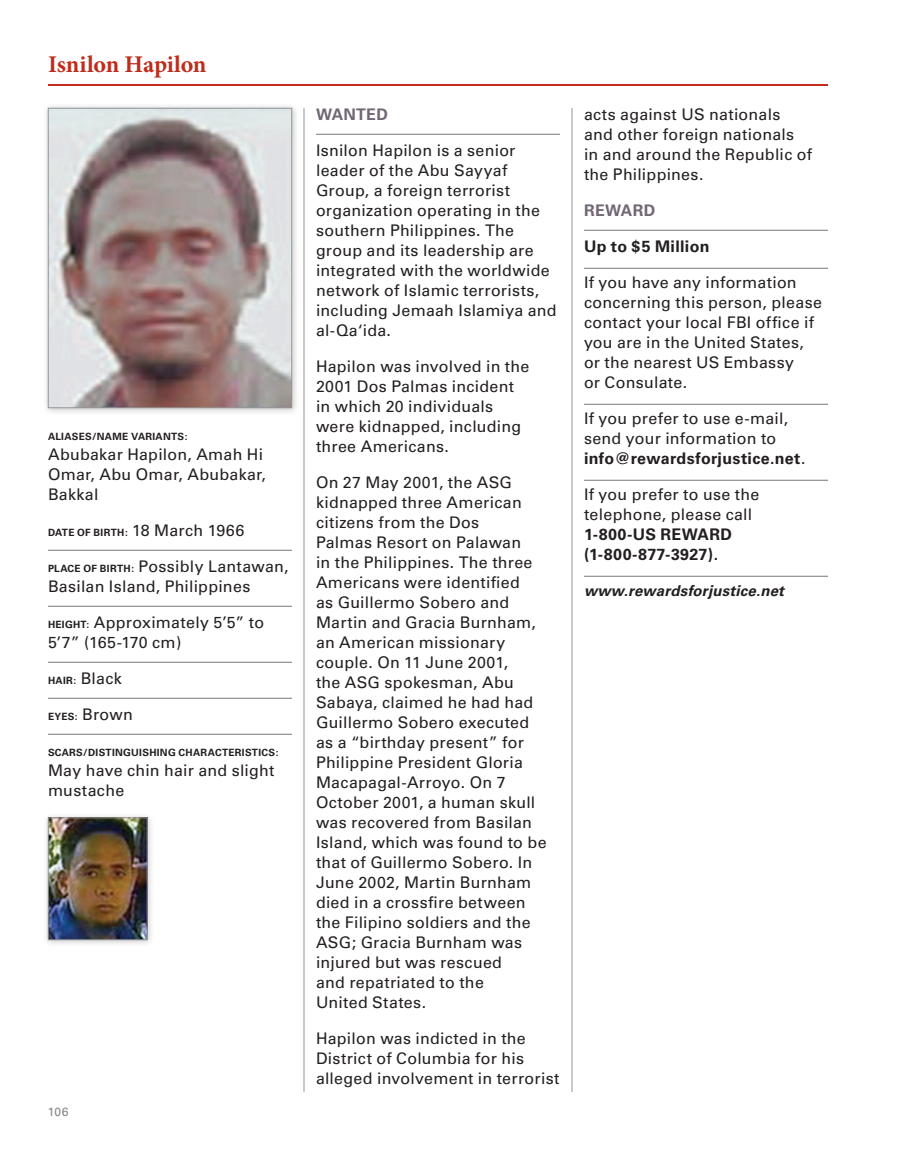
<style>
.page{position:relative;width:900px;height:1152px;background:#fff}
.page>*{position:absolute;margin:0;border:0;box-sizing:border-box;transform-origin:0 0}
.Individual___Group_n{font:700 24px "Minion Pro";letter-spacing:-.01em;color:#c02c1b}
.Body{font:16px/20px "Univers";letter-spacing:.015em;color:#231f20}
.Body_Reward{font:16px/20px "Univers";letter-spacing:.015em;color:#231f20}
.Attributes_line{font:16px/20px "Univers";letter-spacing:.015em;color:#231f20}
.Attributes_last{font:16px/20px "Univers";letter-spacing:.015em;color:#231f20}
.Body_Reward-2{font:700 16px "Univers";letter-spacing:.02em;color:#231f20}
.Wanted_Reward{font:700 16px "Univers";letter-spacing:.02em;color:#716776}
.rewardsforjustice_ne{font:italic 700 15px "Univers";letter-spacing:.01em;color:#231f20}
.t1{font:12px "Univers";color:#808285}
.Attributes_last-2{font:700 10px "Univers";letter-spacing:.03em;color:#231f20}
.Attributes_line-2{font:700 10px "Univers";letter-spacing:.03em;color:#231f20}
.s1{font-weight:400;font-size:16px}
.s2{font-weight:700;font-size:10px}
.s3{font-weight:700}
</style>
<div class="page">
<hr style="left:304px;top:108px;width:1px;height:984px;background:#939598">
<hr style="left:572px;top:108px;width:1px;height:984px;background:#939598">
<hr style="left:48px;top:84px;width:780px;height:2px;background:#c02c1b">
<div style="left:42px;top:102px;width:258px;height:314px;background:#231f20;opacity:.25"></div>
<img style="left:50px;top:110px;width:240px;height:296px">
<div style="left:48px;top:108px;width:244px;height:300px;border:1px solid #939598"></div>
<hr style="left:584px;top:230px;width:244px;height:1px;background:#76787b">
<hr style="left:584px;top:268px;width:244px;height:1px;background:#76787b">
<hr style="left:584px;top:404px;width:244px;height:1px;background:#76787b">
<hr style="left:584px;top:480px;width:244px;height:1px;background:#76787b">
<hr style="left:584px;top:576px;width:244px;height:1px;background:#76787b">
<hr style="left:48px;top:550px;width:244px;height:1px;background:#76787b">
<hr style="left:48px;top:606px;width:244px;height:1px;background:#76787b">
<hr style="left:48px;top:662px;width:244px;height:1px;background:#76787b">
<hr style="left:48px;top:698px;width:244px;height:1px;background:#76787b">
<hr style="left:48px;top:734px;width:244px;height:1px;background:#76787b">
<hr style="left:316px;top:134px;width:244px;height:1px;background:#76787b">
<div style="left:42px;top:812px;width:113px;height:136px;background:#231f20;opacity:.25"></div>
<img style="left:50px;top:820px;width:96px;height:118px">
<div style="left:48px;top:818px;width:100px;height:122px;border:1px solid #939598"></div>
<p class="Individual___Group_n" style="left:48px;top:47px;width:160px">Isnilon Hapilon</p>
<p class="Attributes_last-2" style="left:48px;top:431px;width:141px">ALIASES/NAME VARIANTS:</p>
<p class="Attributes_last" style="left:48px;top:444px;width:220px">Abubakar Hapilon, Amah Hi<br>Omar, Abu Omar, Abubakar,<br>Bakkal</p>
<p class="Attributes_line-2" style="left:48px;top:527px;width:198px">DATE OF BIRTH: <span class="s1">18 March 1966</span></p>
<p class="Attributes_line" style="left:48px;top:556px;width:242px"><span class="s2">PLACE OF BIRTH:</span> Possibly Lantawan,<br>Basilan Island, Philippines</p>
<p class="Attributes_line" style="left:48px;top:612px;width:218px"><span class="s2">HEIGHT:</span> Approximately 5’5” to<br>5’7” (165-170 cm)</p>
<p class="Attributes_line-2" style="left:48px;top:675px;width:75px">HAIR: <span class="s1">Black</span></p>
<p class="Attributes_line-2" style="left:48px;top:711px;width:87px">EYES: <span class="s1">Brown</span></p>
<p class="Attributes_last-2" style="left:48px;top:747px;width:232px">SCARS/DISTINGUISHING CHARACTERISTICS:</p>
<p class="Attributes_last" style="left:48px;top:760px;width:228px">May have chin hair and slight mustache</p>
<p class="t1" style="left:48px;top:1105px;width:22px">106</p>
<p class="Wanted_Reward" style="left:316px;top:105px;width:73px">WANTED</p>
<p class="Body" style="left:316px;top:140px;width:242px">Isnilon Hapilon is a senior leader of the Abu Sayyaf<br>Group, a foreign terrorist organization operating in the southern Philippines. The group and its leadership are integrated with the worldwide network of Islamic terrorists, including Jemaah Islamiya and al-Qa‘ida.</p>
<p class="Body" style="left:316px;top:356px;width:215px">Hapilon was involved in the<br>2001 Dos Palmas incident in which 20 individuals were kidnapped, including three Americans.</p>
<p class="Body" style="left:316px;top:472px;width:232px">On 27 May 2001, the ASG kidnapped three American citizens from the Dos<br>Palmas Resort on Palawan<br>in the Philippines. The three<br>Americans were identified<br>as Guillermo Sobero and<br>Martin and Gracia Burnham, an American missionary couple. On 11 June 2001,<br>the ASG spokesman, Abu<br>Sabaya, claimed he had had<br>Guillermo Sobero executed as a “birthday present” for<br>Philippine President Gloria<br>Macapagal-Arroyo. On 7<br>October 2001, a human skull was recovered from Basilan<br>Island, which was found to be that of Guillermo Sobero. In<br>June 2002, Martin Burnham died in a crossfire between the Filipino soldiers and the<br>ASG; Gracia Burnham was injured but was rescued<br>and repatriated to the<br>United States.</p>
<p class="Body" style="left:316px;top:1028px;width:245px">Hapilon was indicted in the<br>District of Columbia for his alleged involvement in terrorist</p>
<p class="Body" style="left:584px;top:104px;width:230px">acts against US nationals and other foreign nationals in and around the Republic of the Philippines.</p>
<p class="Wanted_Reward" style="left:584px;top:201px;width:73px">REWARD</p>
<p class="Body_Reward-2" style="left:584px;top:237px;width:127px">Up to $5 Million</p>
<p class="Body_Reward" style="left:584px;top:272px;width:239px">If you have any information concerning this person, please contact your local FBI office if you are in the United States, or the nearest US Embassy<br>or Consulate.</p>
<p class="Body_Reward" style="left:584px;top:408px;width:223px">If you prefer to use e-mail, send your information to <span class="s3">info@rewardsforjustice.net</span>.</p>
<p class="Body_Reward" style="left:584px;top:484px;width:177px">If you prefer to use the telephone, please call<br><span class="s3">1-800-US REWARD (1-800-877-3927).</span></p>
<p class="rewardsforjustice_ne" style="left:584px;top:582px;width:202px">www.rewardsforjustice.net</p>
</div>
